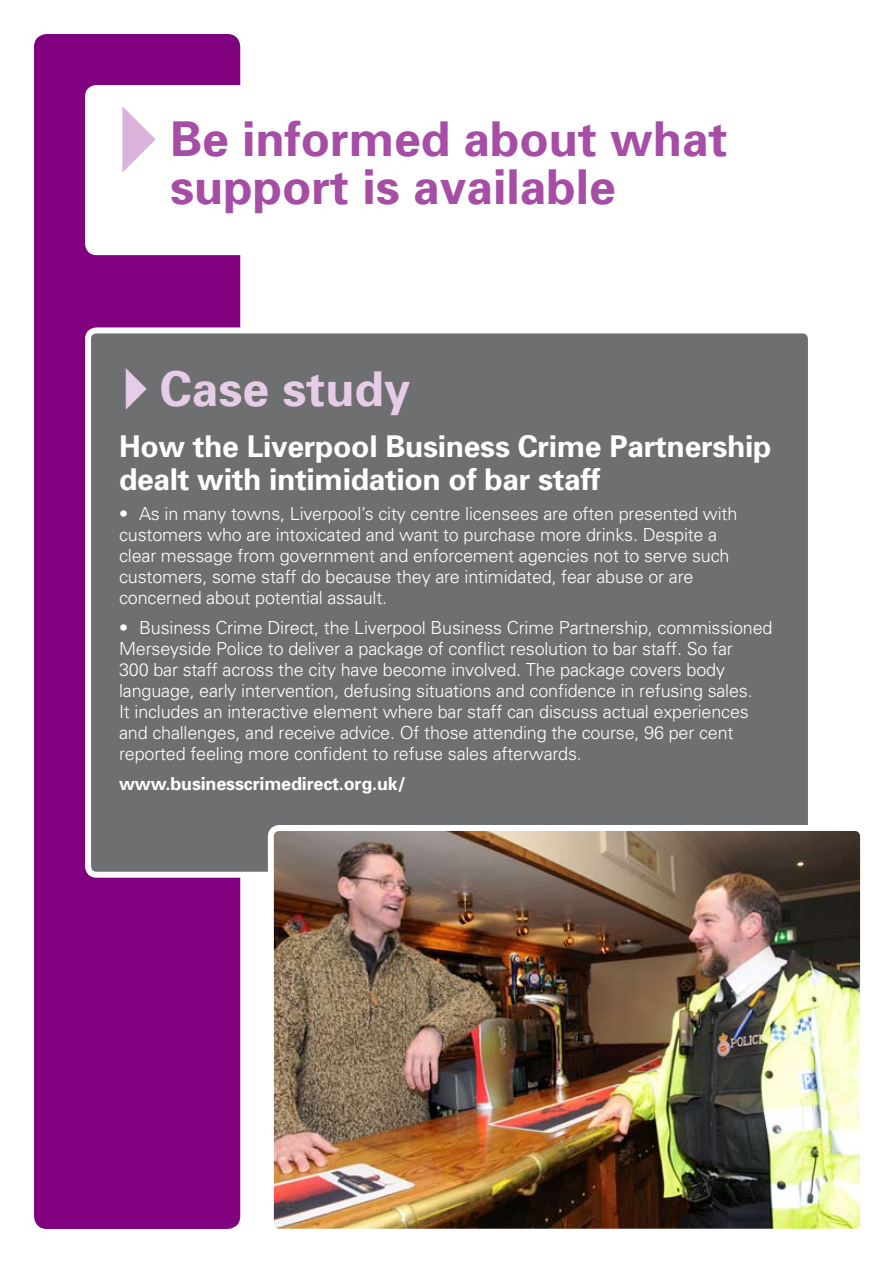
<style>
.page{position:relative;width:893px;height:1263px;background:#fff}
.page>*{position:absolute;margin:0;border:0;box-sizing:border-box;transform-origin:0 0}
.t1{font:700 48px/48px "Univers";color:#a64da6}
.t2{font:700 48px "Univers";color:#e6cce6}
.t3{font:700 30px/33px "Univers";letter-spacing:-.01em;color:#fff}
.t4{font:300 18px/21px "Univers";letter-spacing:-.01em;color:#fff}
.t5{font:700 18px "Univers";letter-spacing:-.01em;color:#fff}
.s1{font-family:"European Pi Three";font-weight:400;font-size:76.5px;color:#d9b3d9}
.s2{font-family:"European Pi Three";font-weight:400}
</style>
<div class="page">
<div style="left:34px;top:34px;width:206px;height:1195px;background:#800080;border-radius:13px"></div>
<div style="left:88px;top:88px;width:338px;height:164px;background:#fff;border-radius:9px"></div>
<div style="left:85px;top:85px;width:344px;height:170px;border:6px solid #fff;border-radius:9px"></div>
<div style="left:88px;top:330px;width:723px;height:545px;background:#6d6f71;border-radius:9px"></div>
<div style="left:85px;top:327px;width:729px;height:551px;border:6px solid #fff;border-radius:9px"></div>
<img style="left:275px;top:832px;width:584px;height:396px">
<div style="left:268px;top:825px;width:598px;height:410px;border:6px solid #fff;border-radius:8px"></div>
<h1 class="t1" style="left:170px;top:115px;width:559px;text-indent:-51px"><span class="s1">A</span> Be informed about what support is available</h1>
<h1 class="t2" style="left:124px;top:360px;width:288px"><span class="s2">A</span> Case study</h1>
<h2 class="t3" style="left:119px;top:430px;width:654px">How the Liverpool Business Crime Partnership dealt with intimidation of bar staff</h2>
<p class="t4" style="left:119px;top:503px;width:620px">• As in many towns, Liverpool’s city centre licensees are often presented with customers who are intoxicated and want to purchase more drinks. Despite a clear message from government and enforcement agencies not to serve such customers, some staff do because they are intimidated, fear abuse or are concerned about potential assault.</p>
<p class="t4" style="left:119px;top:617px;width:655px">• Business Crime Direct, the Liverpool Business Crime Partnership, commissioned Merseyside Police to deliver a package of conflict resolution to bar staff. So far<br>300 bar staff across the city have become involved. The package covers body language, early intervention, defusing situations and confidence in refusing sales.<br>It includes an interactive element where bar staff can discuss actual experiences and challenges, and receive advice. Of those attending the course, 96 per cent reported feeling more confident to refuse sales afterwards.</p>
<p class="t5" style="left:119px;top:773px;width:288px">www.businesscrimedirect.org.uk/</p>
</div>
